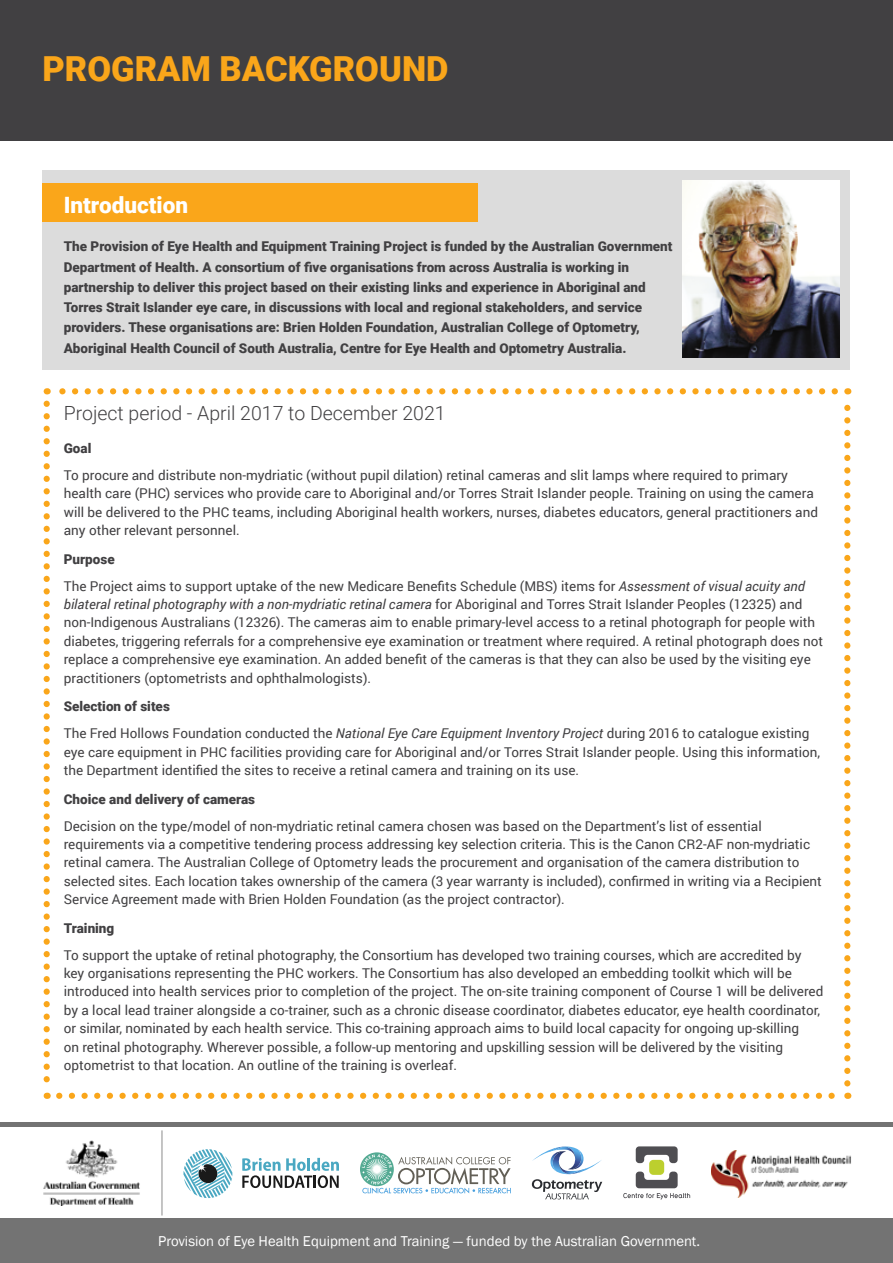
<style>
.page{position:relative;width:893px;height:1263px;background:#fff}
.page>*{position:absolute;margin:0;border:0;box-sizing:border-box;transform-origin:0 0}
.t1{font:900 34.5px "Roboto";color:#faa61a}
.t2{font:900 22.5px "Roboto";color:#fff}
.t3{font:300 19.5px "Roboto";color:#414042}
.t4{font:14.7px "Franklin Gothic";color:#fff}
.t5{font:13.5px/18.3px "Roboto";color:#414042}
.t6{font:900 13.5px/20.2px "Roboto";color:#414042}
.s1{font-weight:900}
.s2{font-style:italic}
</style>
<div class="page">
<div style="left:0;top:1122px;width:893px;height:5px;background:#737373"></div>
<div style="left:0;top:1218px;width:893px;height:45px;background:#737373"></div>
<svg style="left:360px;top:1152px;width:34px;height:34px"></svg>
<svg style="left:362px;top:1154px;width:149px;height:39px"></svg>
<div style="left:649px;top:1160px;width:15px;height:15px;background:#bccf2e;border-radius:4px"></div>
<svg style="left:636px;top:1146px;width:42px;height:17px"></svg>
<svg style="left:623px;top:1171px;width:67px;height:28px"></svg>
<svg style="left:532px;top:1146px;width:70px;height:53px"></svg>
<svg style="left:183px;top:1149px;width:49px;height:49px"></svg>
<svg style="left:242px;top:1158px;width:97px;height:30px"></svg>
<hr style="left:161px;top:1130px;width:1px;height:85px;background:#8c8c8c">
<img style="left:43px;top:1140px;width:97px;height:65px">
<img style="left:711px;top:1150px;width:140px;height:47px">
<div style="left:0;top:0;width:893px;height:141px;background:#414042"></div>
<div style="left:43px;top:170px;width:807px;height:200px;background:#dcdcdc"></div>
<div style="left:43px;top:184px;width:435px;height:38px;background:#faa61a"></div>
<svg style="left:59px;top:1093px;width:776px;height:6px"></svg>
<svg style="left:44px;top:404px;width:6px;height:695px"></svg>
<svg style="left:844px;top:388px;width:6px;height:695px"></svg>
<svg style="left:47px;top:388px;width:788px;height:6px"></svg>
<img style="left:682px;top:181px;width:158px;height:176px">
<h1 class="t1" style="left:43px;top:45px;width:407px">PROGRAM BACKGROUND</h1>
<h2 class="t2" style="left:64px;top:190px;width:126px">Introduction</h2>
<p class="t6" style="left:64px;top:236px;width:610px">The Provision of Eye Health and Equipment Training Project is funded by the Australian Government Department of Health. A consortium of five organisations from across Australia is working in partnership to deliver this project based on their existing links and experience in Aboriginal and Torres Strait Islander eye care, in discussions with local and regional stakeholders, and service providers. These organisations are: Brien Holden Foundation, Australian College of Optometry, Aboriginal Health Council of South Australia, Centre for Eye Health and Optometry Australia.</p>
<h3 class="t3" style="left:64px;top:399px;width:383px">Project period - April 2017 to December 2021</h3>
<p class="t6" style="left:64px;top:438px;width:29px">Goal</p>
<p class="t5" style="left:64px;top:465px;width:756px">To procure and distribute non-mydriatic (without pupil dilation) retinal cameras and slit lamps where required to primary health care (PHC) services who provide care to Aboriginal and/or Torres Strait Islander people. Training on using the camera will be delivered to the PHC teams, including Aboriginal health workers, nurses, diabetes educators, general practitioners and any other relevant personnel.</p>
<p class="t5" style="left:64px;top:545px;width:743px;line-height:26.8px"><span class="s1">Purpose<br></span>The Project aims to support uptake of the new Medicare Benefits Schedule (MBS) items for <span class="s2">Assessment of visual acuity and</span></p>
<p class="t5" style="left:64px;top:594px;width:761px"><span class="s2">bilateral retinal photography with a non-mydriatic retinal camera</span> for Aboriginal and Torres Strait Islander Peoples (12325) and non-Indigenous Australians (12326). The cameras aim to enable primary-level access to a retinal photograph for people with diabetes, triggering referrals for a comprehensive eye examination or treatment where required. A retinal photograph does not replace a comprehensive eye examination. An added benefit of the cameras is that they can also be used by the visiting eye practitioners (optometrists and ophthalmologists).</p>
<p class="t5" style="left:64px;top:692px;width:747px;line-height:26.8px"><span class="s1">Selection of sites<br></span>The Fred Hollows Foundation conducted the <span class="s2">National Eye Care Equipment Inventory Project</span> during 2016 to catalogue existing</p>
<p class="t5" style="left:64px;top:742px;width:758px">eye care equipment in PHC facilities providing care for Aboriginal and/or Torres Strait Islander people. Using this information, the Department identified the sites to receive a retinal camera and training on its use.</p>
<p class="t6" style="left:64px;top:788px;width:193px">Choice and delivery of cameras</p>
<p class="t5" style="left:64px;top:816px;width:760px">Decision on the type/model of non-mydriatic retinal camera chosen was based on the Department’s list of essential requirements via a competitive tendering process addressing key selection criteria. This is the Canon CR2-AF non-mydriatic retinal camera. The Australian College of Optometry leads the procurement and organisation of the camera distribution to selected sites. Each location takes ownership of the camera (3 year warranty is included), confirmed in writing via a Recipient Service Agreement made with Brien Holden Foundation (as the project contractor).</p>
<p class="t6" style="left:64px;top:917px;width:52px">Training</p>
<p class="t5" style="left:64px;top:945px;width:761px">To support the uptake of retinal photography, the Consortium has developed two training courses, which are accredited by key organisations representing the PHC workers. The Consortium has also developed an embedding toolkit which will be introduced into health services prior to completion of the project. The on-site training component of Course 1 will be delivered by a local lead trainer alongside a co-trainer, such as a chronic disease coordinator, diabetes educator, eye health coordinator, or similar, nominated by each health service. This co-training approach aims to build local capacity for ongoing up-skilling<br>on retinal photography. Wherever possible, a follow-up mentoring and upskilling session will be delivered by the visiting optometrist to that location. An outline of the training is overleaf.</p>
<p class="t4" style="left:158px;top:1232px;width:543px">Provision of Eye Health Equipment and Training — funded by the Australian Government.</p>
</div>
